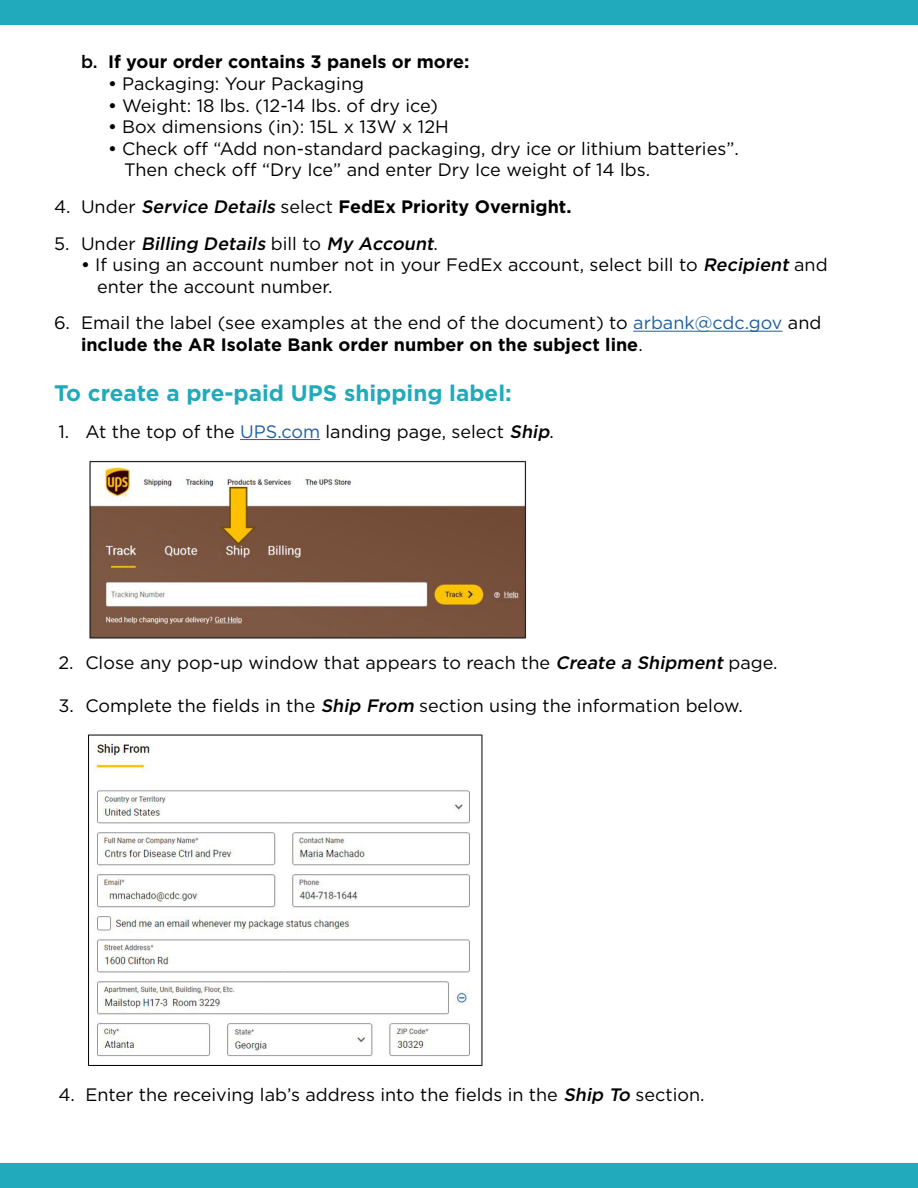
<style>
.page{position:relative;width:918px;height:1188px;background:#fff}
.page>*{position:absolute;margin:0;border:0;box-sizing:border-box;transform-origin:0 0}
.t1{font:700 22.5px "Gotham";color:#21aabb}
.t2{font:18px/21.6px "Gotham";color:#000}
.t3{font:700 18px "Gotham";color:#000}
.t4{font:italic 500 18px "Gotham";color:#000}
.s1{font-weight:500}
.s2{font-weight:400}
.s3{font-weight:500;font-style:italic}
.s4{font-weight:400;font-style:normal}
.s5{color:#215e9e}
.s6{font-weight:700}
</style>
<div class="page">
<div style="left:0;top:0;width:918px;height:24px;background:#21aabb"></div>
<hr style="left:633px;top:331px;width:150px;height:1px;background:#215e9e">
<hr style="left:240px;top:439px;width:80px;height:1px;background:#215e9e">
<img style="left:89px;top:460px;width:438px;height:179px">
<img style="left:88px;top:734px;width:395px;height:332px">
<div style="left:0;top:1164px;width:918px;height:24px;background:#21aabb"></div>
<p class="t3" style="left:81px;top:50px;width:390px"><span class="s1">b.</span> If your order contains 3 panels or more:</p>
<p class="t2" style="left:108px;top:72px;width:258px"><span class="s1">•</span> Packaging: Your Packaging</p>
<p class="t2" style="left:108px;top:94px;width:332px"><span class="s1">•</span> Weight: 18 lbs. (12-14 lbs. of dry ice)</p>
<p class="t2" style="left:108px;top:116px;width:342px"><span class="s1">•</span> Box dimensions (in): 15L x 13W x 12H</p>
<p class="t2" style="left:124px;top:137px;width:616px;text-indent:-16px"><span class="s1">•</span> Check off “Add non-standard packaging, dry ice or lithium batteries”.<br>Then check off “Dry Ice” and enter Dry Ice weight of 14 lbs.</p>
<p class="t3" style="left:54px;top:195px;width:519px"><span class="s2">4. Under</span> <span class="s3">Service Details</span> <span class="s2">select</span> FedEx Priority Overnight.</p>
<p class="t4" style="left:54px;top:231px;width:385px"><span class="s4">5 . U n d e r</span> Billing Details <span class="s4">b i l l t o</span> My Account<span class="s4">.</span></p>
<p class="t2" style="left:97px;top:254px;width:732px;text-indent:-16px"><span class="s1">•</span> If using an account number not in your FedEx account, select bill to <span class="s3">Recipient</span> and enter the account number.</p>
<p class="t2" style="left:81px;top:312px;width:742px;text-indent:-27px">6. Email the label (see examples at the end of the document) to <span class="s5">arbank@cdc.gov</span> and <span class="s6">include the AR Isolate Bank order number on the subject line</span>.</p>
<p class="t1" style="left:54px;top:378px;width:459px">To create a pre-paid UPS shipping label:</p>
<p class="t2" style="left:58px;top:420px;width:497px">1. At the top of the <span class="s5">UPS.com</span> landing page, select <span class="s3">Ship</span>.</p>
<p class="t2" style="left:58px;top:651px;width:721px">2. Close any pop-up window that appears to reach the <span class="s3">Create a Shipment</span> page.</p>
<p class="t2" style="left:58px;top:694px;width:686px">3. Complete the fields in the <span class="s3">Ship From</span> section using the information below.</p>
<p class="t2" style="left:58px;top:1083px;width:648px">4. Enter the receiving lab’s address into the fields in the <span class="s3">Ship To</span> section.</p>
</div>
